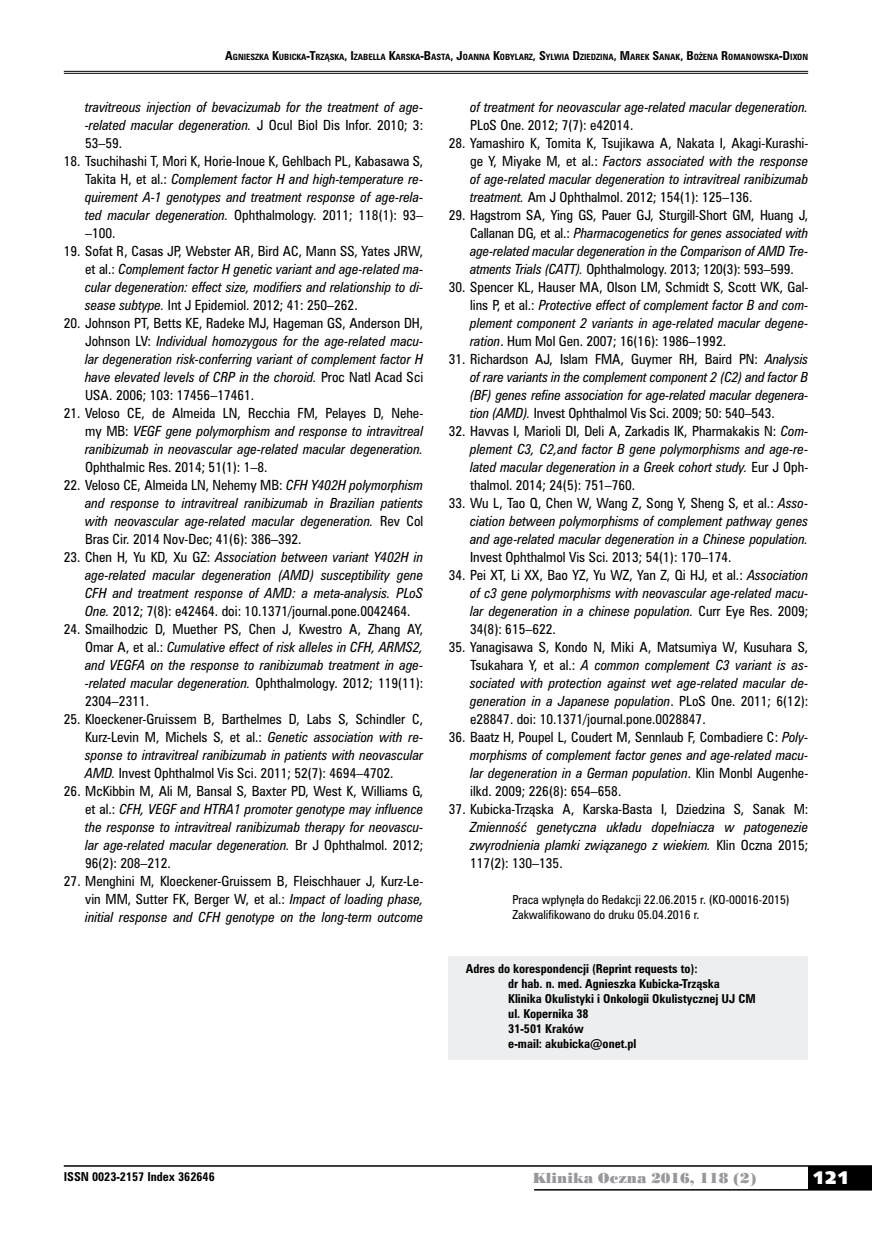
<style>
.page{position:relative;width:872px;height:1234px;background:#fff}
.page>*{position:absolute;margin:0;border:0;box-sizing:border-box;transform-origin:0 0}
.t1{font:18px "Humanst 531 U Blk PL";color:#fff}
.t2{font:13.5px "Poster Bodoni PL";color:#98989c}
.t3{font:italic 12.75px/18px "Zurich Cn PL";color:#000;text-align:justify}
.t4{font:12.75px/18px "Zurich Cn PL";color:#000;text-align:justify}
.t5{font:700 11.25px/15px "Zurich Cn PL";color:#000}
.t6{font:11.25px/15px "Zurich Cn PL";color:#000}
.t7{font:700 7.8px "Zurich Cn PL";color:#000}
.s1{font-size:11.25px}
.s2{font-style:normal}
.s3{font-style:italic}
</style>
<div class="page">
<div style="left:808px;top:1165px;width:64px;height:24px;background:#000"></div>
<hr style="left:64px;top:1164px;width:808px;height:2px;background:#000">
<hr style="left:534px;top:1188px;width:338px;height:2px;background:#000">
<hr style="left:64px;top:71px;width:744px;height:1px;background:#000">
<hr style="left:64px;top:73px;width:744px;height:1px;background:#000">
<div style="left:449px;top:955px;width:359px;height:104px;background:#edeeef"></div>
<p class="t7" style="left:225px;top:52px;width:584px"><span class="s1">A</span>GNIESZKA <span class="s1">K</span>UBICKA<span class="s1">-T</span>RZĄSKA<span class="s1">, I</span>ZABELLA <span class="s1">K</span>ARSKA<span class="s1">-B</span>ASTA<span class="s1">, J</span>OANNA <span class="s1">K</span>OBYLARZ<span class="s1">, S</span>YLWIA <span class="s1">D</span>ZIEDZINA<span class="s1">, M</span>AREK <span class="s1">S</span>ANAK<span class="s1">, B</span> OŻENA <span class="s1">R</span>OMANOWSKA<span class="s1">-D</span>IXON</p>
<p class="t3" style="left:85px;top:97px;width:340px">travitreous injection of bevacizumab for the treatment of age--related macular degeneration. <span class="s2">J Ocul Biol Dis Infor. 2010; 3:<br>53–59.</span></p>
<p class="t3" style="left:85px;top:151px;width:340px;text-indent:-21px"><span class="s2">18. Tsuchihashi T, Mori K, Horie-Inoue K, Gehlbach PL, Kabasawa S, Takita H, et al.:</span> Complement factor H and high-temperature re&shy;quirement A-1 genotypes and treatment response of age-rela&shy;ted macular degeneration. <span class="s2">Ophthalmology. 2011; 118(1): 93– –100.</span></p>
<p class="t3" style="left:85px;top:241px;width:340px;text-indent:-21px"><span class="s2">19. Sofat R, Casas JP, Webster AR, Bird AC, Mann SS, Yates JRW, et al.:</span> Complement factor H genetic variant and age-related ma&shy;cular degeneration: effect size, modifiers and relationship to di&shy;sease subtype. <span class="s2">Int J Epidemiol. 2012; 41: 250–262.</span></p>
<p class="t3" style="left:85px;top:313px;width:340px;text-indent:-21px"><span class="s2">20. Johnson PT, Betts KE, Radeke MJ, Hageman GS, Anderson DH, Johnson LV:</span> Individual homozygous for the age-related macu&shy;lar degeneration risk-conferring variant of complement factor H have elevated levels of CRP in the choroid. <span class="s2">Proc Natl Acad Sci USA. 2006; 103: 17456–17461.</span></p>
<p class="t3" style="left:85px;top:404px;width:340px;text-indent:-21px"><span class="s2">21. Veloso CE, de Almeida LN, Recchia FM, Pelayes D, Nehe&shy;my MB:</span> VEGF gene polymorphism and response to intravitreal ranibizumab in neovascular age-related macular degeneration.</p>
<p class="t4" style="left:85px;top:458px;width:184px">Ophthalmic Res. 2014; 51(1): 1–8.</p>
<p class="t3" style="left:85px;top:476px;width:340px;text-indent:-21px"><span class="s2">22. Veloso CE, Almeida LN, Nehemy MB:</span> CFH Y402H polymorphism and response to intravitreal ranibizumab in Brazilian patients with neovascular age-related macular degeneration. <span class="s2">Rev Col Bras Cir. 2014 Nov-Dec; 41(6): 386–392.</span></p>
<p class="t3" style="left:85px;top:548px;width:340px;text-indent:-21px"><span class="s2">23. Chen H, Yu KD, Xu GZ:</span> Association between variant Y402H in age-related macular degeneration (AMD) susceptibility gene CFH and treatment response of AMD: a meta-analysis. PLoS One. <span class="s2">2012; 7(8): e42464. doi: 10.1371/journal.pone.0042464.</span></p>
<p class="t3" style="left:85px;top:620px;width:340px;text-indent:-21px"><span class="s2">24. Smailhodzic D, Muether PS, Chen J, Kwestro A, Zhang AY, Omar A, et al.:</span> Cumulative effect of risk alleles in CFH, ARMS2, and VEGFA on the response to ranibizumab treatment in age--related macular degeneration. <span class="s2">Ophthalmology. 2012; 119(11):<br>2304–2311.</span></p>
<p class="t4" style="left:85px;top:710px;width:340px;text-indent:-21px">25. Kloeckener-Gruissem B, Barthelmes D, Labs S, Schindler C, Kurz-Levin M, Michels S, et al.: <span class="s3">Genetic association with re&shy;sponse to intravitreal ranibizumab in patients with neovascular AMD.</span> Invest Ophthalmol Vis Sci. 2011; 52(7): 4694–4702.</p>
<p class="t3" style="left:85px;top:782px;width:340px;text-indent:-21px"><span class="s2">26. McKibbin M, Ali M, Bansal S, Baxter PD, West K, Williams G, et al.:</span> CFH, VEGF and HTRA1 promoter genotype may influence the response to intravitreal ranibizumab therapy for neovascu&shy;lar age-related macular degeneration. <span class="s2">Br J Ophthalmol. 2012; 96(2): 208–212.</span></p>
<p class="t4" style="left:85px;top:872px;width:340px;text-indent:-21px">27. Menghini M, Kloeckener-Gruissem B, Fleischhauer J, Kurz-Le&shy;vin MM, Sutter FK, Berger W, et al.: <span class="s3">Impact of loading phase, initial response and CFH genotype on the long-term outcome</span></p>
<p class="t3" style="left:470px;top:98px;width:340px">of treatment for neovascular age-related macular degeneration.</p>
<p class="t4" style="left:470px;top:116px;width:165px">PLoS One. 2012; 7(7): e42014.</p>
<p class="t4" style="left:470px;top:134px;width:340px;text-indent:-21px">28. Yamashiro K, Tomita K, Tsujikawa A, Nakata I, Akagi-Kurashi&shy;ge Y, Miyake M, et al.: <span class="s3">Factors associated with the response of age-related macular degeneration to intravitreal ranibizumab treatment.</span> Am J Ophthalmol. 2012; 154(1): 125–136.</p>
<p class="t3" style="left:470px;top:206px;width:340px;text-indent:-21px"><span class="s2">29. Hagstrom SA, Ying GS, Pauer GJ, Sturgill-Short GM, Huang J, Callanan DG, et al.:</span> Pharmacogenetics for genes associated with age-related macular degeneration in the Comparison of AMD Tre&shy;atments Trials (CATT). <span class="s2">Ophthalmology. 2013; 120(3): 593–599.</span></p>
<p class="t3" style="left:470px;top:278px;width:340px;text-indent:-21px"><span class="s2">30. Spencer KL, Hauser MA, Olson LM, Schmidt S, Scott WK, Gal&shy;lins P, et al.:</span> Protective effect of complement factor B and com&shy;plement component 2 variants in age-related macular degene&shy;ration<span class="s2">. Hum Mol Gen. 2007; 16(16): 1986–1992.</span></p>
<p class="t3" style="left:470px;top:350px;width:340px;text-indent:-21px"><span class="s2">31. Richardson AJ, Islam FMA, Guymer RH, Baird PN:</span> Analysis of rare variants in the complement component 2 (C2) and factor B (BF) genes refine association for age-related macular degenera&shy;tion (AMD). <span class="s2">Invest Ophthalmol Vis Sci. 2009; 50: 540–543.</span></p>
<p class="t3" style="left:470px;top:422px;width:340px;text-indent:-21px"><span class="s2">32. Havvas I, Marioli DI, Deli A, Zarkadis IK, Pharmakakis N:</span> Com&shy;plement C3, C2,and factor B gene polymorphisms and age-re&shy;lated macular degeneration in a Greek cohort study. <span class="s2">Eur J Oph&shy;thalmol. 2014; 24(5): 751–760.</span></p>
<p class="t3" style="left:470px;top:494px;width:340px;text-indent:-21px"><span class="s2">33. Wu L, Tao Q, Chen W, Wang Z, Song Y, Sheng S, et al.:</span> Asso&shy;ciation between polymorphisms of complement pathway genes and age-related macular degeneration in a Chinese population.</p>
<p class="t4" style="left:470px;top:548px;width:263px">Invest Ophthalmol Vis Sci. 2013; 54(1): 170–174.</p>
<p class="t3" style="left:470px;top:566px;width:340px;text-indent:-21px"><span class="s2">34. Pei XT, Li XX, Bao YZ, Yu WZ, Yan Z, Qi HJ, et al.:</span> Association of c3 gene polymorphisms with neovascular age-related macu&shy;lar degeneration in a chinese population. <span class="s2">Curr Eye Res. 2009; 34(8): 615–622.</span></p>
<p class="t4" style="left:470px;top:638px;width:340px;text-indent:-21px">35. Yanagisawa S, Kondo N, Miki A, Matsumiya W, Kusuhara S, Tsukahara Y, et al.: <span class="s3">A common complement C3 variant is as&shy;sociated with protection against wet age-related macular de&shy;generation in a Japanese population</span>. PLoS One. 2011; 6(12): e28847. doi: 10.1371/journal.pone.0028847.</p>
<p class="t4" style="left:470px;top:728px;width:340px;text-indent:-21px">36. Baatz H, Poupel L, Coudert M, Sennlaub F, Combadiere C: <span class="s3">Poly&shy;morphisms of complement factor genes and age-related macu&shy;lar degeneration in a German population</span>. Klin Monbl Augenhe&shy;ilkd. 2009; 226(8): 654–658.</p>
<p class="t4" style="left:449px;top:800px;width:361px">37. Kubicka-Trząska A, Karska-Basta I, Dziedzina S, Sanak M:</p>
<p class="t3" style="left:470px;top:818px;width:340px">Zmienność genetyczna układu dopełniacza w patogenezie zwyrodnienia plamki związanego z wiekiem. <span class="s2">Klin Oczna 2015; 117(2): 130–135.</span></p>
<p class="t6" style="left:512px;top:892px;width:278px">Praca wpłynęła do Redakcji 22.06.2015 r. (KO-00016-2015)<br>Zakwalifikowano do druku 05.04.2016 r.</p>
<p class="t5" style="left:508px;top:961px;width:249px;text-indent:-43px">Adres do korespondencji (Reprint requests to):<br>dr hab. n. med. Agnieszka Kubicka-Trząska Klinika Okulistyki i Onkologii Okulistycznej UJ CM ul. Kopernika 38<br>31-501 Kraków<br>e-mail: akubicka@onet.pl</p>
<p class="t5" style="left:64px;top:1168px;width:152px">ISSN 0023-2157 Index 362646</p>
<p class="t2" style="left:532px;top:1168px;width:225px">Klinika Oczna 2016, 118 (2)</p>
<h1 class="t1" style="left:812px;top:1165px;width:38px">121</h1>
</div>
